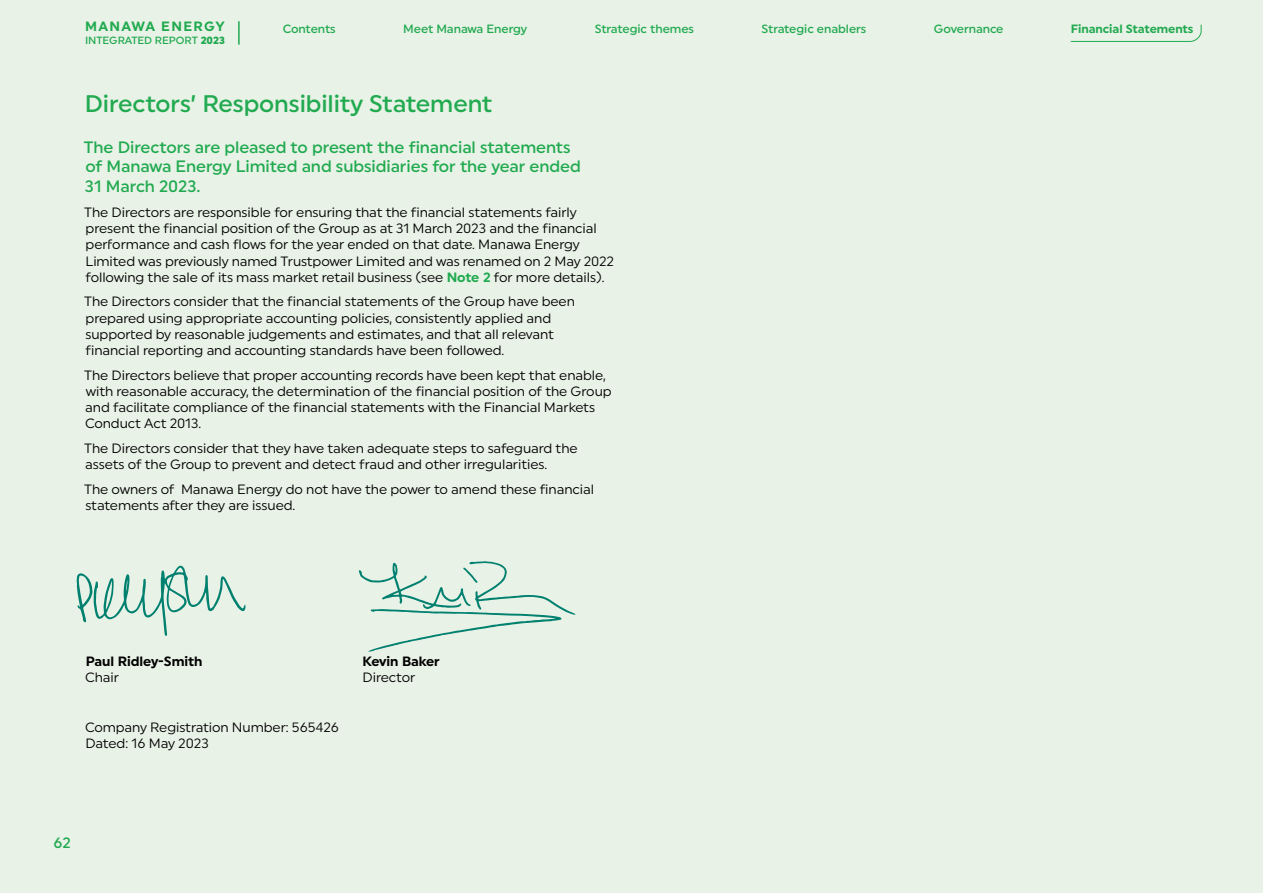
<style>
.page{position:relative;width:1263px;height:893px;background:#e9f2e7}
.page>*{position:absolute;margin:0;border:0;box-sizing:border-box;transform-origin:0 0}
.t1{font:500 24px "Uniform";letter-spacing:-.005em;color:#21aa50}
.t2{font:500 16.5px/19.8px "Uniform";letter-spacing:-.005em;color:#21aa50}
.t3{font:500 15px "Uniform";color:#21aa50}
.t4{font:13.5px/16.2px "Uniform";letter-spacing:-.005em;color:#000}
.t5{font:700 13.5px "Uniform";letter-spacing:-.005em;color:#000}
.t6{font:700 13.5px "Uniform";letter-spacing:.1em;color:#21aa50}
.t7{font:500 12px "Uniform";letter-spacing:-.005em;color:#21aa50}
.t8{font:700 12px "Uniform";letter-spacing:-.005em;color:#21aa50}
.t9{font:500 10.5px "Uniform";letter-spacing:-.005em;color:#21aa50}
.s1{font-weight:900}
.s2{font-weight:700;color:#21aa50}
</style>
<div class="page">
<svg style="left:77px;top:566px;width:169px;height:70px"></svg>
<svg style="left:359px;top:561px;width:216px;height:91px"></svg>
<svg style="left:1070px;top:24px;width:132px;height:18px"></svg>
<hr style="left:238px;top:21px;width:2px;height:24px;background:#21aa50">
<p class="t6" style="left:85px;top:19px;width:141px">MANAWA ENERGY</p>
<p class="t7" style="left:283px;top:22px;width:54px">Contents</p>
<p class="t7" style="left:403px;top:22px;width:126px">Meet Manawa Energy</p>
<p class="t7" style="left:595px;top:22px;width:101px">Strategic themes</p>
<p class="t7" style="left:761px;top:22px;width:106px">Strategic enablers</p>
<p class="t7" style="left:934px;top:22px;width:71px">Governance</p>
<p class="t8" style="left:1071px;top:22px;width:124px">Financial Statements</p>
<p class="t9" style="left:85px;top:34px;width:141px">INTEGRATED REPORT <span class="s1">2023</span></p>
<h1 class="t1" style="left:85px;top:89px;width:409px">Directors’ Responsibility Statement</h1>
<p class="t2" style="left:84px;top:137px;width:498px">The Directors are pleased to present the financial statements of Manawa Energy Limited and subsidiaries for the year ended<br>31 March 2023.</p>
<p class="t4" style="left:84px;top:204px;width:531px">The Directors are responsible for ensuring that the financial statements fairly present the financial position of the Group as at 31 March 2023 and the financial performance and cash flows for the year ended on that date. Manawa Energy Limited was previously named Trustpower Limited and was renamed on 2 May 2022 following the sale of its mass market retail business (see <span class="s2">Note 2</span> for more details).</p>
<p class="t4" style="left:84px;top:293px;width:492px">The Directors consider that the financial statements of the Group have been prepared using appropriate accounting policies, consistently applied and supported by reasonable judgements and estimates, and that all relevant financial reporting and accounting standards have been followed.</p>
<p class="t4" style="left:84px;top:367px;width:529px">The Directors believe that proper accounting records have been kept that enable, with reasonable accuracy, the determination of the financial position of the Group and facilitate compliance of the financial statements with the Financial Markets Conduct Act 2013.</p>
<p class="t4" style="left:84px;top:440px;width:495px">The Directors consider that they have taken adequate steps to safeguard the assets of the Group to prevent and detect fraud and other irregularities.</p>
<p class="t4" style="left:84px;top:481px;width:511px">The owners of Manawa Energy do not have the power to amend these financial statements after they are issued.</p>
<p class="t5" style="left:86px;top:653px;width:118px">Paul Ridley-Smith</p>
<p class="t5" style="left:363px;top:653px;width:79px">Kevin Baker</p>
<p class="t4" style="left:85px;top:669px;width:35px">Chair</p>
<p class="t4" style="left:363px;top:669px;width:54px">Director</p>
<p class="t4" style="left:85px;top:719px;width:255px">Company Registration Number: 565426<br>Dated: 16 May 2023</p>
<p class="t3" style="left:54px;top:834px;width:19px">62</p>
</div>
